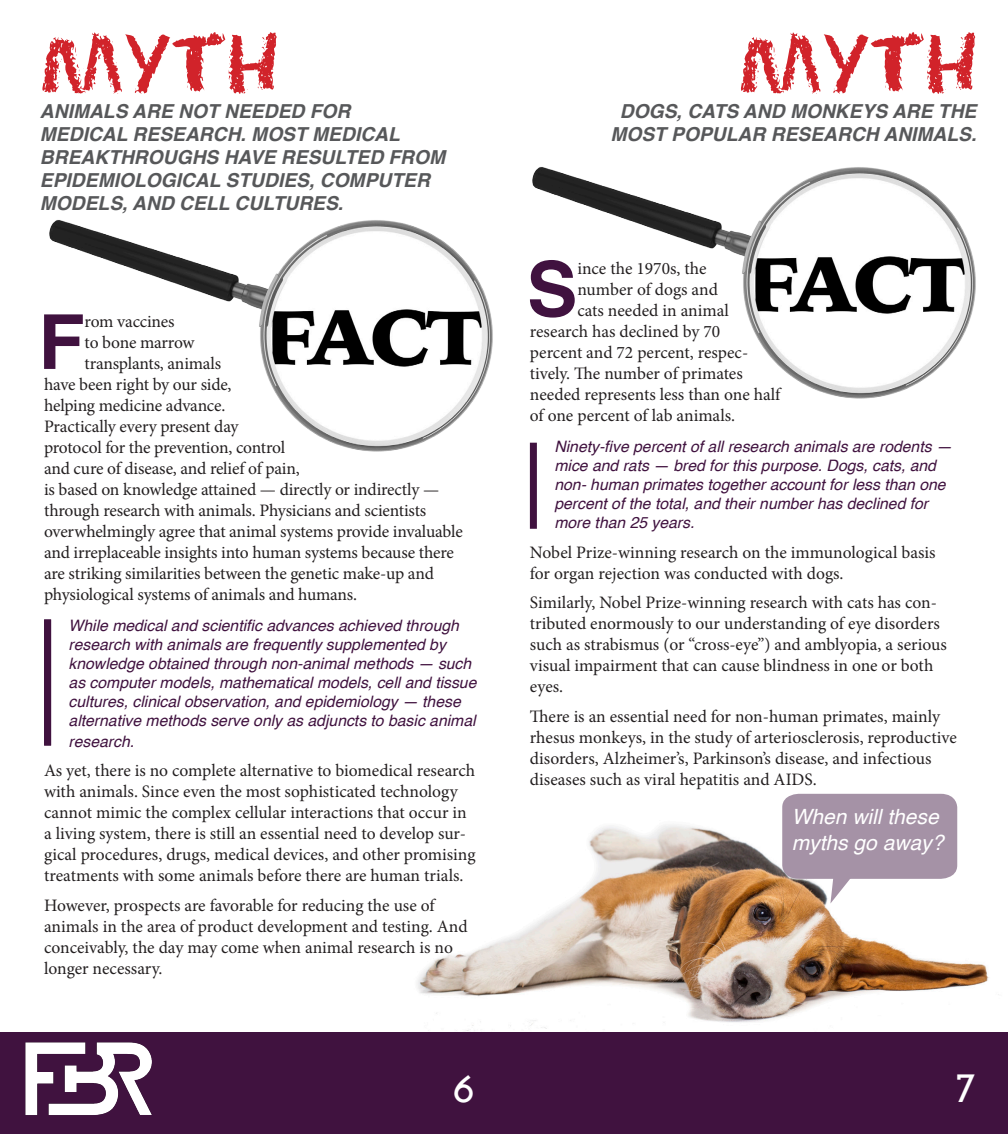
<style>
.page{position:relative;width:1008px;height:1134px;background:#fff}
.page>*{position:absolute;margin:0;border:0;box-sizing:border-box;transform-origin:0 0}
.t1{font:77px "Eraser";color:#d1232a}
.t2{font:700 75.77px "Helvetica";color:#40123f}
.t3{font:700 42px "Josefin Slab";color:#fff}
.t4{font:italic 21px/25.2px "Helvetica";color:#fff}
.t5{font:italic 700 19.25px/23.1px "Helvetica";color:#57585a}
.t6{font:17.5px/21px "Minion Pro";letter-spacing:-.005em;color:#231f20}
.t7{font:italic 15.75px/18.9px "Helvetica";color:#40123f}
</style>
<div class="page">
<img style="left:397px;top:793px;width:611px;height:240px">
<div style="left:0;top:1033px;width:1008px;height:101px;background:#40123f"></div>
<img style="left:25px;top:1042px;width:127px;height:73px">
<div style="left:44px;top:620px;width:7px;height:126px;background:#40123f"></div>
<div style="left:530px;top:443px;width:7px;height:86px;background:#40123f"></div>
<svg style="left:782px;top:794px;width:175px;height:110px"></svg>
<img style="left:49px;top:220px;width:444px;height:232px">
<img style="left:532px;top:167px;width:444px;height:232px">
<h1 class="t1" style="left:40px;top:19px;width:240px">MYTH</h1>
<p class="t5" style="left:40px;top:100px;width:407px">ANIMALS ARE NOT NEEDED FOR<br>MEDICAL RESEARCH. MOST MEDICAL<br>BREAKTHROUGHS HAVE RESULTED FROM<br>EPIDEMIOLOGICAL STUDIES, COMPUTER<br>MODELS, AND CELL CULTURES.</p>
<p class="t5" style="left:620px;top:100px;width:358px">DOGS, CATS AND MONKEYS ARE THE</p>
<h1 class="t1" style="left:738px;top:19px;width:240px">MYTH</h1>
<p class="t5" style="left:610px;top:123px;width:368px">MOST POPULAR RESEARCH ANIMALS.</p>
<h2 class="t2" style="left:38px;top:281px;width:48px">F</h2>
<p class="t6" style="left:85px;top:311px;width:92px">rom vaccines</p>
<p class="t6" style="left:85px;top:332px;width:111px">to bone marrow</p>
<p class="t6" style="left:85px;top:353px;width:138px">transplants, animals</p>
<p class="t6" style="left:44px;top:374px;width:189px">have been right by our side,</p>
<p class="t6" style="left:44px;top:395px;width:183px">helping medicine advance.</p>
<p class="t6" style="left:44px;top:416px;width:196px">Practically every present day</p>
<p class="t6" style="left:44px;top:437px;width:243px">protocol for the prevention, control</p>
<p class="t6" style="left:44px;top:458px;width:257px">and cure of disease, and relief of pain,</p>
<p class="t6" style="left:44px;top:479px;width:397px">is based on knowledge attained — directly or indirectly —</p>
<p class="t6" style="left:44px;top:500px;width:384px">through research with animals. Physicians and scientists</p>
<p class="t6" style="left:44px;top:521px;width:420px">overwhelmingly agree that animal systems provide invaluable</p>
<p class="t6" style="left:44px;top:542px;width:411px">and irreplaceable insights into human systems because there</p>
<p class="t6" style="left:44px;top:563px;width:391px">are striking similarities between the genetic make-up and</p>
<p class="t6" style="left:44px;top:584px;width:315px">physiological systems of animals and humans.</p>
<p class="t7" style="left:69px;top:616px;width:409px">While medical and scientific advances achieved through research with animals are frequently supplemented by knowledge obtained through non-animal methods — such as computer models, mathematical models, cell and tissue cultures, clinical observation, and epidemiology — these alternative methods serve only as adjuncts to basic animal</p>
<p class="t7" style="left:69px;top:732px;width:67px">research.</p>
<p class="t6" style="left:44px;top:760px;width:433px">As yet, there is no complete alternative to biomedical research with animals. Since even the most sophisticated technology cannot mimic the complex cellular interactions that occur in a living system, there is still an essential need to develop sur&shy;gical procedures, drugs, medical devices, and other promising treatments with some animals before there are human trials.</p>
<p class="t6" style="left:44px;top:895px;width:425px">However, prospects are favorable for reducing the use of animals in the area of product development and testing. And conceivably, the day may come when animal research is no longer necessary.</p>
<h2 class="t2" style="left:527px;top:228px;width:52px">S</h2>
<p class="t6" style="left:577px;top:258px;width:131px">ince the 1970s, the</p>
<p class="t6" style="left:577px;top:279px;width:142px">number of dogs and</p>
<p class="t6" style="left:577px;top:300px;width:153px">cats needed in animal</p>
<p class="t6" style="left:530px;top:321px;width:192px">research has declined by 70</p>
<p class="t6" style="left:530px;top:342px;width:220px">percent and 72 percent, respec-</p>
<p class="t6" style="left:530px;top:363px;width:214px">tively. The number of primates</p>
<p class="t6" style="left:530px;top:384px;width:252px">needed represents less than one half</p>
<p class="t6" style="left:530px;top:405px;width:207px">of one percent of lab animals.</p>
<p class="t7" style="left:554px;top:438px;width:399px">Ninety-five percent of all research animals are rodents — mice and rats — bred for this purpose. Dogs, cats, and non- human primates together account for less than one percent of the total, and their number has declined for more than 25 years.</p>
<p class="t6" style="left:530px;top:542px;width:407px">Nobel Prize-winning research on the immunological basis for organ rejection was conducted with dogs.</p>
<p class="t6" style="left:530px;top:592px;width:419px">Similarly, Nobel Prize-winning research with cats has con&shy;tributed enormously to our understanding of eye disorders such as strabismus (or “cross-eye”) and amblyopia, a serious visual impairment that can cause blindness in one or both eyes.</p>
<p class="t6" style="left:530px;top:706px;width:428px">There is an essential need for non-human primates, mainly rhesus monkeys, in the study of arteriosclerosis, reproductive disorders, Alzheimer’s, Parkinson’s disease, and infectious diseases such as viral hepatitis and AIDS.</p>
<p class="t4" style="left:792px;top:805px;width:153px">When will these myths go away?</p>
<h3 class="t3" style="left:452px;top:1063px;width:23px">6</h3>
<h3 class="t3" style="left:957px;top:1063px;width:21px">7</h3>
</div>
